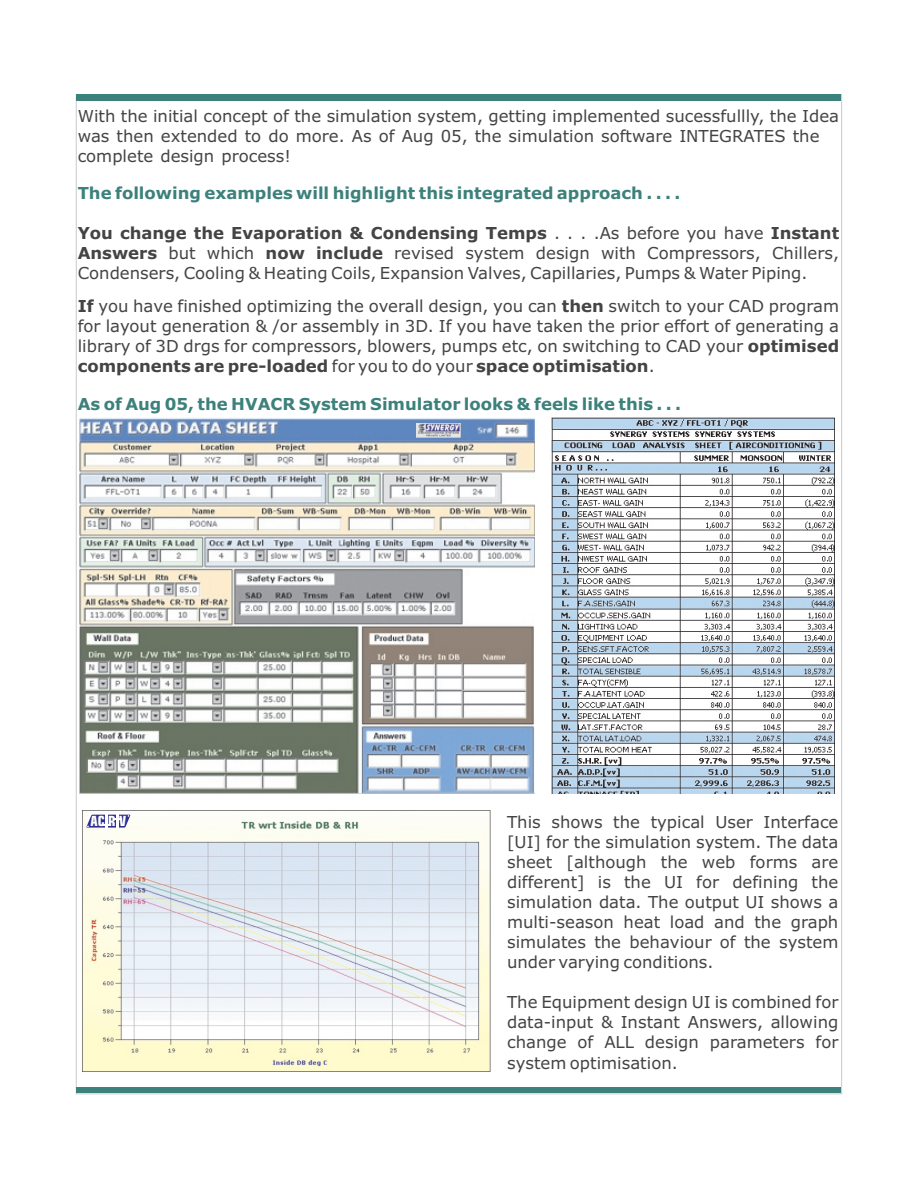
<style>
.page{position:relative;width:918px;height:1188px;background:#fff}
.page>*{position:absolute;margin:0;border:0;box-sizing:border-box;transform-origin:0 0}
.t1{font:16.5px/20.1px "Verdana";color:#454444;text-align:justify}
.t2{font:700 16.5px "Verdana";color:#3c817b}
.t3{font:700 condensed 13.95px "Square 721 BT";color:#fff}
.s1{font-weight:700}
</style>
<div class="page">
<img style="left:80px;top:418px;width:455px;height:376px">
<img style="left:552px;top:418px;width:283px;height:376px">
<img style="left:82px;top:810px;width:409px;height:262px">
<div style="left:77px;top:95px;width:763px;height:5px;background:#3c827b"></div>
<div style="left:77px;top:1087px;width:763px;height:6px;background:#3c817b"></div>
<img style="left:417px;top:423px;width:44px;height:14px">
<hr style="left:105px;top:814px;width:3px;height:14px;background:#fff">
<svg style="left:86px;top:815px;width:44px;height:13px"></svg>
<p class="t1" style="left:78px;top:107px;width:763px;text-align:left">With the initial concept of the simulation system, getting implemented sucessfullly, the Idea was then extended to do more. As of Aug 05, the simulation software INTEGRATES the complete design process!</p>
<p class="t2" style="left:78px;top:187px;width:604px">The following examples will highlight this integrated approach . . . .</p>
<p class="t1" style="left:78px;top:225px;width:763px"><span class="s1">You change the Evaporation &amp; Condensing Temps</span> . . . .As before you have <span class="s1">Instant Answers</span> but which <span class="s1">now include</span> revised system design with Compressors, Chillers, Condensers, Cooling &amp; Heating Coils, Expansion Valves, Capillaries, Pumps &amp; Water Piping.</p>
<p class="t1" style="left:78px;top:298px;width:763px"><span class="s1">If</span> you have finished optimizing the overall design, you can <span class="s1">then</span> switch to your CAD program for layout generation &amp; /or assembly in 3D. If you have taken the prior effort of generating a library of 3D drgs for compressors, blowers, pumps etc, on switching to CAD your <span class="s1">optimised components are pre-loaded</span> for you to do your <span class="s1">space optimisation</span>.</p>
<p class="t2" style="left:78px;top:397px;width:605px">As of Aug 05, the HVACR System Simulator looks &amp; feels like this . . .</p>
<p class="t3" style="left:90px;top:816px;width:37px">ACRV</p>
<p class="t1" style="left:507px;top:813px;width:333px">This shows the typical User Interface [UI] for the simulation system. The data sheet [although the web forms are different] is the UI for defining the simulation data. The output UI shows a multi-season heat load and the graph simulates the behaviour of the system under varying conditions.</p>
<p class="t1" style="left:507px;top:994px;width:333px">The Equipment design UI is combined for data-input &amp; Instant Answers, allowing change of ALL design parameters for system optimisation.</p>
</div>
